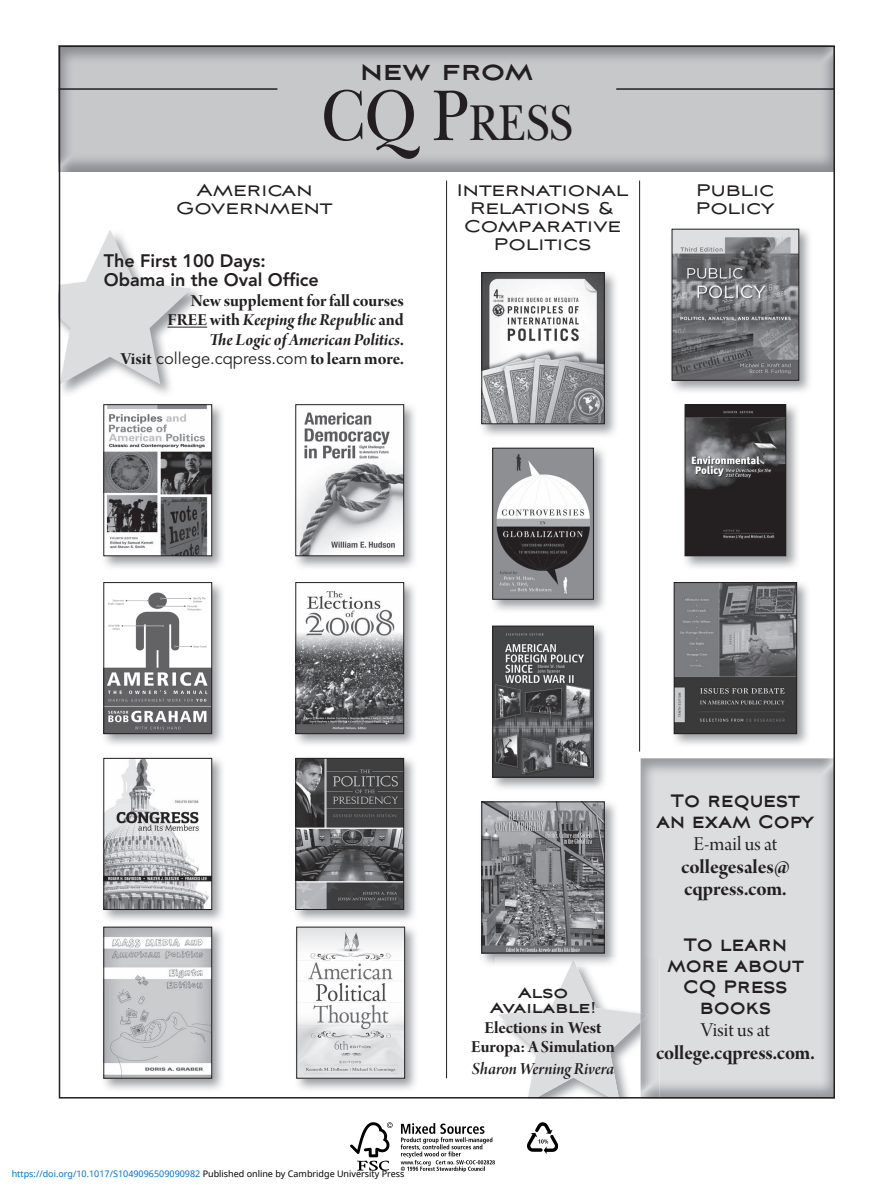
<style>
.page{position:relative;width:891px;height:1188px;background:#fff}
.page>*{position:absolute;margin:0;border:0;box-sizing:border-box;transform-origin:0 0}
.t1{font:52.5px "New Baskerville LT";color:#231f20;scale:.85 1}
.t2{font:700 30px "Aviano Sans";color:#231f20}
.t3{font:700 22.5px/21px "Aviano Sans";color:#231f20;text-align:center;scale:.87 1}
.t4{font:21px/18px "Aviano Sans";color:#231f20;text-align:center}
.t5{font:21px/22.5px "Arno Pro Bold Display";color:#231f20}
.t6{font:21px "Arno Pro Display";color:#231f20}
.t7{font:18px/19.5px "Arno Pro Bold Display";color:#231f20;text-align:center}
.t8{font:18px/19.5px "Arno Pro Bold Italic Display";color:#231f20;text-align:right}
.t9{font:800 18px/19.5px "Avenir";color:#231f20}
.t10{font:18px "Arno Pro Smbd Italic Display";color:#231f20}
.t11{font:700 18px/15px "Aviano Sans";color:#231f20;text-align:center}
.t12{font:16.5px "Avenir";color:#231f20}
.t13{font:9px "Noto Sans";color:#0172cf}
.s1{font-size:75px}
.s2{font-family:"Arno Pro Bold Display"}
.s3{font-family:"Arno Pro Bold Display";font-size:18px}
.s4{color:#000}
</style>
<div class="page">
<img style="left:673px;top:582px;width:135px;height:163px">
<img style="left:676px;top:585px;width:119px;height:147px">
<div style="left:674px;top:583px;width:123px;height:151px;border:1px solid #231f20"></div>
<img style="left:671px;top:228px;width:139px;height:164px">
<img style="left:674px;top:231px;width:123px;height:147px">
<div style="left:672px;top:229px;width:127px;height:151px;border:1px solid #231f20"></div>
<img style="left:641px;top:957px;width:19px;height:139px">
<img style="left:481px;top:272px;width:135px;height:164px">
<img style="left:484px;top:275px;width:118px;height:147px">
<div style="left:482px;top:273px;width:122px;height:151px;border:1px solid #231f20"></div>
<img style="left:103px;top:582px;width:120px;height:163px">
<img style="left:106px;top:585px;width:104px;height:147px">
<div style="left:104px;top:583px;width:108px;height:151px;border:1px solid #231f20"></div>
<hr style="left:639px;top:181px;width:1px;height:571px;background:#231f20">
<img style="left:492px;top:625px;width:113px;height:164px">
<img style="left:495px;top:628px;width:96px;height:147px">
<div style="left:493px;top:626px;width:100px;height:151px;border:1px solid #231f20"></div>
<hr style="left:446px;top:181px;width:1px;height:897px;background:#231f20">
<img style="left:684px;top:404px;width:114px;height:164px">
<img style="left:687px;top:407px;width:97px;height:147px">
<div style="left:685px;top:405px;width:101px;height:151px;border:1px solid #231f20"></div>
<img style="left:295px;top:582px;width:120px;height:163px">
<img style="left:298px;top:585px;width:104px;height:147px">
<div style="left:296px;top:583px;width:108px;height:151px;border:1px solid #231f20"></div>
<img style="left:295px;top:404px;width:120px;height:164px">
<img style="left:298px;top:407px;width:104px;height:147px">
<div style="left:296px;top:405px;width:108px;height:151px;border:1px solid #231f20"></div>
<img style="left:103px;top:404px;width:120px;height:164px">
<img style="left:106px;top:407px;width:104px;height:147px">
<div style="left:104px;top:405px;width:108px;height:151px;border:1px solid #231f20"></div>
<img style="left:103px;top:757px;width:120px;height:333px">
<img style="left:106px;top:760px;width:104px;height:148px">
<div style="left:104px;top:758px;width:108px;height:152px;border:1px solid #231f20"></div>
<img style="left:295px;top:757px;width:121px;height:333px">
<img style="left:298px;top:760px;width:104px;height:148px">
<div style="left:296px;top:758px;width:108px;height:152px;border:1px solid #231f20"></div>
<img style="left:106px;top:929px;width:104px;height:147px">
<div style="left:104px;top:927px;width:108px;height:151px;border:1px solid #231f20"></div>
<img style="left:299px;top:929px;width:104px;height:147px">
<img style="left:492px;top:447px;width:113px;height:164px">
<img style="left:495px;top:450px;width:96px;height:147px">
<img style="left:481px;top:801px;width:135px;height:164px">
<img style="left:495px;top:957px;width:121px;height:8px">
<svg style="left:498px;top:960px;width:151px;height:136px"></svg>
<img style="left:484px;top:804px;width:118px;height:147px">
<div style="left:482px;top:802px;width:122px;height:151px;border:1px solid #231f20"></div>
<hr style="left:616px;top:88px;width:219px;height:2px;background:#231f20">
<hr style="left:59px;top:88px;width:218px;height:2px;background:#231f20">
<svg style="left:62px;top:230px;width:130px;height:155px"></svg>
<hr style="left:168px;top:327px;width:39px;height:1px;background:#231f20">
<img style="left:350px;top:1122px;width:208px;height:51px">
<h2 class="t2" style="left:360px;top:54px;width:175px">new from</h2>
<h1 class="t1" style="left:321px;top:92px;width:297px"><span class="s1">CQ P</span>RESS</h1>
<h3 class="t4" style="left:176px;top:182px;width:158px">American<br>Government</h3>
<h3 class="t4" style="left:457px;top:182px;width:173px">International<br>Relations &amp;<br>Comparative<br>Politics</h3>
<h3 class="t4" style="left:696px;top:182px;width:81px;text-align:left">Public<br>Policy</h3>
<h3 class="t9" style="left:104px;top:251px;width:216px">The First 100 Days:<br>Obama in the Oval Office</h3>
<h3 class="t7" style="left:191px;top:292px;width:215px">New supplement for fall courses</h3>
<h3 class="t8" style="left:168px;top:311px;width:238px"><span class="s2">FREE with</span> Keeping the Republic <span class="s2">and<br></span>The Logic of American Politics<span class="s2">.</span></h3>
<h3 class="t12" style="left:121px;top:349px;width:285px"><span class="s3">Visit</span> college.cqpress.com <span class="s3">to learn more.</span></h3>
<p class="t13" style="left:12px;top:1168px;width:394px">https://doi.org/10.1017/S1049096509090982 <span class="s4">Published online by Cambridge University Press</span></p>
<h3 class="t11" style="left:490px;top:985px;width:108px">Also<br>Available!</h3>
<h3 class="t7" style="left:471px;top:1019px;width:145px">Elections in West<br>Europa: A Simulation</h3>
<h3 class="t10" style="left:472px;top:1058px;width:144px">Sharon Werning Rivera</h3>
<h3 class="t3" style="left:656px;top:789px;width:184px">To request an exam Copy</h3>
<h3 class="t6" style="left:693px;top:833px;width:85px">E-mail us at</h3>
<h3 class="t5" style="left:681px;top:856px;width:110px">collegesales@ cqpress.com.</h3>
<h3 class="t3" style="left:667px;top:934px;width:159px">To learn more about<br>CQ Press books</h3>
<h3 class="t6" style="left:701px;top:1019px;width:71px">Visit us at</h3>
<h3 class="t5" style="left:656px;top:1043px;width:160px">college.cqpress.com.</h3>
</div>
